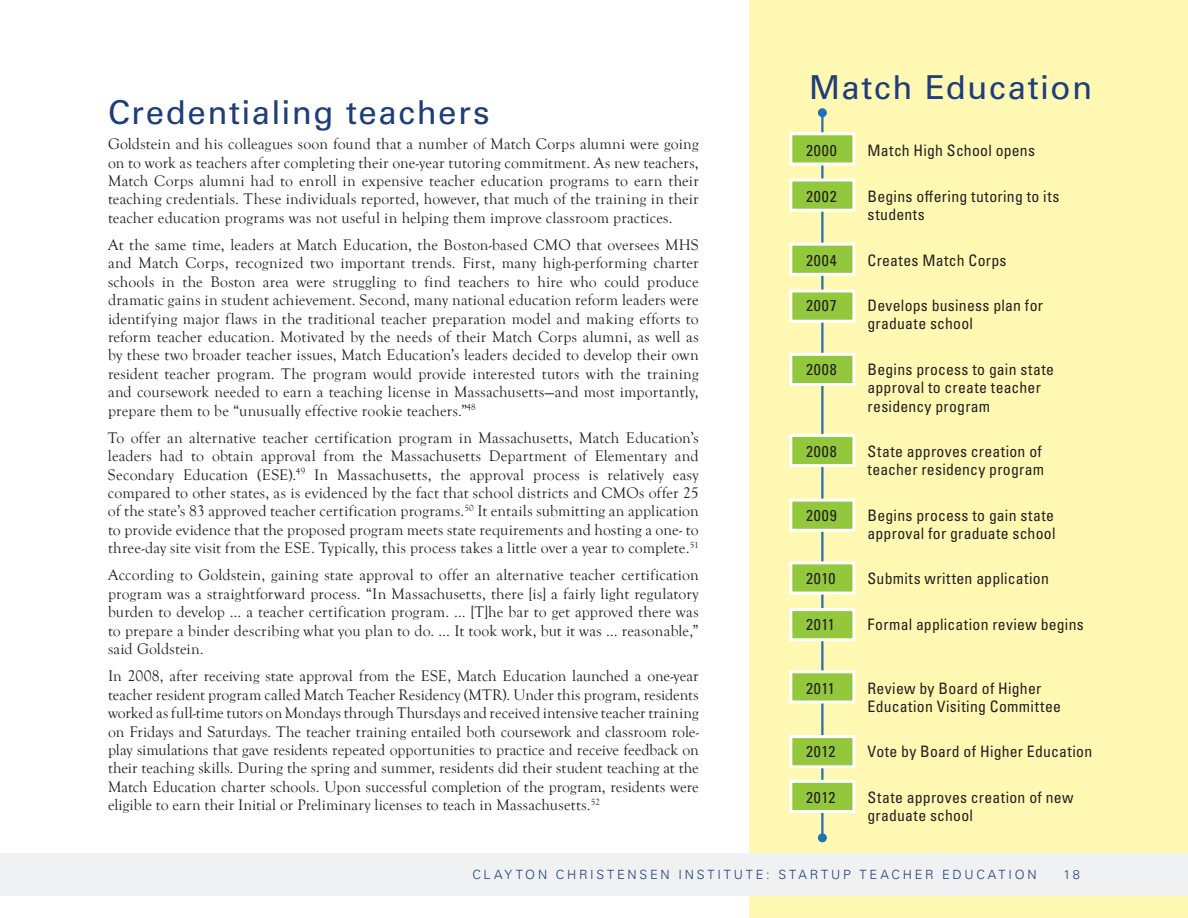
<style>
.page{position:relative;width:1188px;height:918px;background:#fff}
.page>*{position:absolute;margin:0;border:0;box-sizing:border-box;transform-origin:0 0}
.t1{font:33px "Univers LT Std";letter-spacing:.045em;color:#1e3d7b}
.t2{font:15.75px/18.5px "Goudy Old Style T";letter-spacing:.01em;color:#231f20;text-align:justify}
.t3{font:condensed 15.75px/18.5px "Univers LT Pro";letter-spacing:.015em;color:#231f20}
.t4{font:300 12.75px "Univers LT";letter-spacing:.215em;color:#1e3d7b}
</style>
<div class="page">
<div style="left:750px;top:0;width:438px;height:918px;background:#fff8b2"></div>
<hr style="left:821px;top:113px;width:3px;height:725px;background:#2370b9">
<div style="left:818px;top:108px;width:9px;height:9px;background:#2370b9;border-radius:50%"></div>
<div style="left:818px;top:833px;width:9px;height:9px;background:#2370b9;border-radius:50%"></div>
<svg style="left:789px;top:131px;width:67px;height:36px;background:#b5d873"></svg>
<svg style="left:789px;top:177px;width:67px;height:36px;background:#b5d873"></svg>
<svg style="left:789px;top:241px;width:67px;height:36px;background:#b5d873"></svg>
<svg style="left:789px;top:288px;width:67px;height:36px;background:#b5d873"></svg>
<svg style="left:789px;top:497px;width:67px;height:36px;background:#b5d873"></svg>
<svg style="left:789px;top:432px;width:67px;height:37px;background:#b7d975"></svg>
<svg style="left:789px;top:351px;width:67px;height:36px;background:#b5d873"></svg>
<svg style="left:789px;top:560px;width:67px;height:36px;background:#b5d873"></svg>
<svg style="left:789px;top:607px;width:67px;height:36px;background:#b5d873"></svg>
<svg style="left:789px;top:669px;width:67px;height:36px;background:#b5d873"></svg>
<svg style="left:789px;top:734px;width:67px;height:36px;background:#b5d873"></svg>
<svg style="left:789px;top:778px;width:67px;height:37px;background:#b7d975"></svg>
<div style="left:0;top:853px;width:1188px;height:43px;background:#f0f1f2"></div>
<h1 class="t1" style="left:108px;top:93px;width:383px">Credentialing teachers</h1>
<p class="t2" style="left:108px;top:135px;width:592px">Goldstein and his colleagues soon found that a number of Match Corps alumni were going on to work as teachers after completing their one-year tutoring commitment. As new teachers, Match Corps alumni had to enroll in expensive teacher education programs to earn their teaching credentials. These individuals reported, however, that much of the training in their teacher education programs was not useful in helping them improve classroom practices.</p>
<p class="t2" style="left:108px;top:236px;width:592px">At the same time, leaders at Match Education, the Boston-based CMO that oversees MHS and Match Corps, recognized two important trends. First, many high-performing charter schools in the Boston area were struggling to find teachers to hire who could produce dramatic gains in student achievement. Second, many national education reform leaders were identifying major flaws in the traditional teacher preparation model and making efforts to reform teacher education. Motivated by the needs of their Match Corps alumni, as well as by these two broader teacher issues, Match Education’s leaders decided to develop their own resident teacher program. The program would provide interested tutors with the training and coursework needed to earn a teaching license in Massachusetts—and most importantly, prepare them to be “unusually effective rookie teachers.”<sup>48</sup></p>
<p class="t2" style="left:108px;top:429px;width:592px">To offer an alternative teacher certification program in Massachusetts, Match Education’s leaders had to obtain approval from the Massachusetts Department of Elementary and Secondary Education (ESE).<sup>49</sup> In Massachusetts, the approval process is relatively easy compared to other states, as is evidenced by the fact that school districts and CMOs offer 25 of the state’s 83 approved teacher certification programs.<sup>50</sup> It entails submitting an application to provide evidence that the proposed program meets state requirements and hosting a one- to three-day site visit from the ESE. Typically, this process takes a little over a year to complete.<sup>51</sup></p>
<p class="t2" style="left:108px;top:566px;width:592px">According to Goldstein, gaining state approval to offer an alternative teacher certification program was a straightforward process. “In Massachusetts, there [is] a fairly light regulatory burden to develop … a teacher certification program. … [T]he bar to get approved there was to prepare a binder describing what you plan to do. … It took work, but it was … reasonable,” said Goldstein.</p>
<p class="t2" style="left:108px;top:667px;width:592px">In 2008, after receiving state approval from the ESE, Match Education launched a one-year teacher resident program called Match Teacher Residency (MTR). Under this program, residents worked as full-time tutors on Mondays through Thursdays and received intensive teacher training on Fridays and Saturdays. The teacher training entailed both coursework and classroom role&shy;play simulations that gave residents repeated opportunities to practice and receive feedback on their teaching skills. During the spring and summer, residents did their student teaching at the Match Education charter schools. Upon successful completion of the program, residents were eligible to earn their Initial or Preliminary licenses to teach in Massachusetts.<sup>52</sup></p>
<h1 class="t1" style="left:809px;top:68px;width:285px">Match Education</h1>
<p class="t3" style="left:806px;top:141px;width:32px">2000</p>
<p class="t3" style="left:868px;top:141px;width:169px">Match High School opens</p>
<p class="t3" style="left:806px;top:187px;width:32px">2002</p>
<p class="t3" style="left:868px;top:187px;width:193px">Begins offering tutoring to its students</p>
<p class="t3" style="left:806px;top:251px;width:32px">2004</p>
<p class="t3" style="left:868px;top:251px;width:141px">Creates Match Corps</p>
<p class="t3" style="left:806px;top:296px;width:32px">2007</p>
<p class="t3" style="left:868px;top:296px;width:177px">Develops business plan for graduate school</p>
<p class="t3" style="left:806px;top:360px;width:32px">2008</p>
<p class="t3" style="left:868px;top:360px;width:188px">Begins process to gain state approval to create teacher residency program</p>
<p class="t3" style="left:806px;top:442px;width:32px">2008</p>
<p class="t3" style="left:868px;top:442px;width:178px">State approves creation of teacher residency program</p>
<p class="t3" style="left:806px;top:506px;width:32px">2009</p>
<p class="t3" style="left:868px;top:506px;width:189px">Begins process to gain state approval for graduate school</p>
<p class="t3" style="left:806px;top:569px;width:31px">2010</p>
<p class="t3" style="left:868px;top:569px;width:183px">Submits written application</p>
<p class="t3" style="left:806px;top:615px;width:30px">2011</p>
<p class="t3" style="left:868px;top:615px;width:218px">Formal application review begins</p>
<p class="t3" style="left:806px;top:678px;width:30px">2011</p>
<p class="t3" style="left:868px;top:678px;width:195px">Review by Board of Higher<br>Education Visiting Committee</p>
<p class="t3" style="left:806px;top:742px;width:31px">2012</p>
<p class="t3" style="left:868px;top:742px;width:226px">Vote by Board of Higher Education</p>
<p class="t3" style="left:806px;top:788px;width:31px">2012</p>
<p class="t3" style="left:868px;top:788px;width:207px">State approves creation of new graduate school</p>
<p class="t4" style="left:472px;top:866px;width:566px">CLAYTON CHRISTENSEN INSTITUTE: STARTUP TEACHER EDUCATION</p>
<p class="t4" style="left:1064px;top:866px;width:18px">18</p>
</div>
